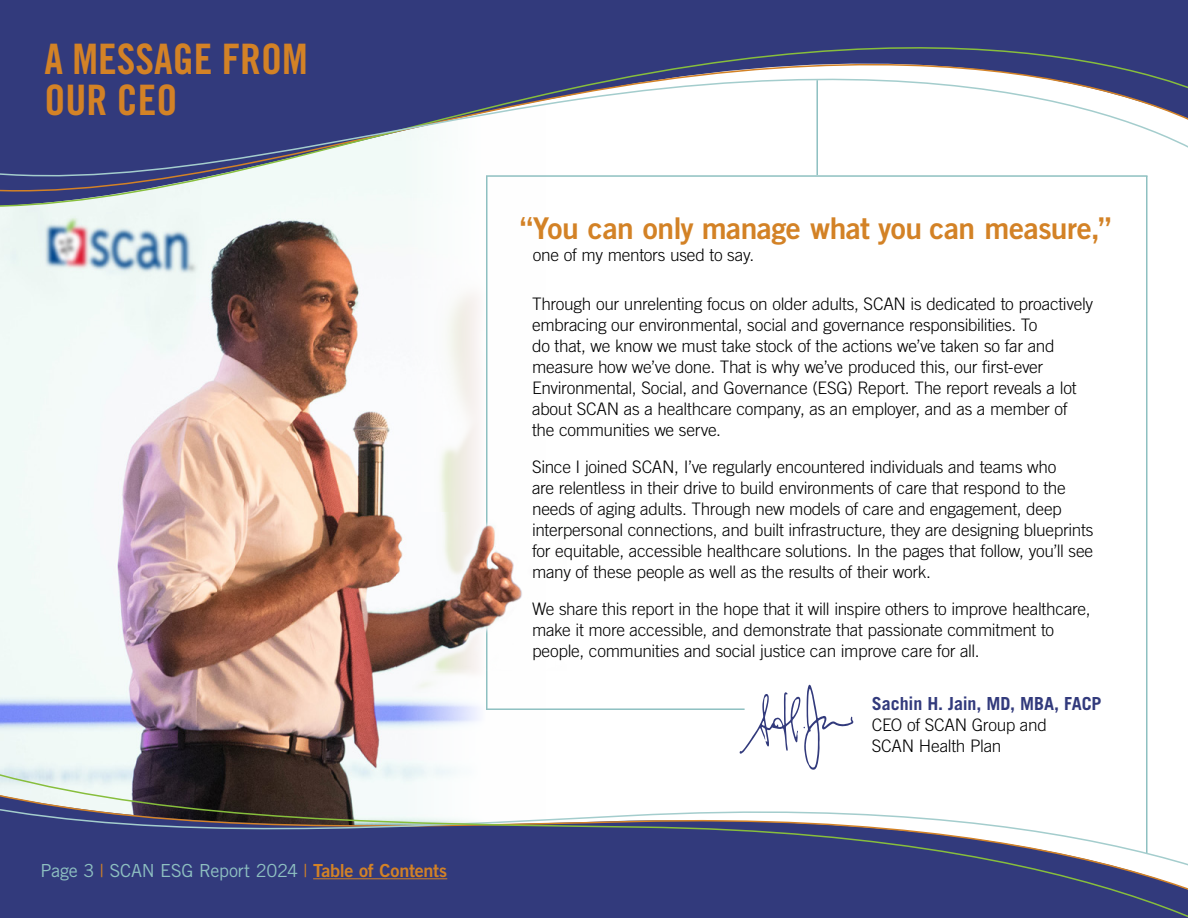
<style>
.page{position:relative;width:1188px;height:918px;background:#fff}
.page>*{position:absolute;margin:0;border:0;box-sizing:border-box;transform-origin:0 0}
.t1{font:42px "Trade Gothic LT Std Bd Cn 20";color:#d38226}
.t2{font:30px "Trade Gothic LT Std Bd 2";letter-spacing:-.015em;color:#d38226}
.t3{font:18px "Trade Gothic LT Std";letter-spacing:-.015em;color:#8ec0c1}
.t4{font:700 18px "Trade Gothic LT Std";letter-spacing:-.01em;color:#323a7c}
.t5{font:300 17.25px/21px "Trade Gothic LT Std";letter-spacing:-.02em;color:#000}
.s1{color:#d38226}
.s2{font-family:"Trade Gothic LT Std Bd 2";color:#d38226}
</style>
<div class="page">
<img style="left:0;top:226px;width:480px;height:546px">
<hr style="left:486px;top:708px;width:259px;height:2px;background:#8ec0c1">
<svg style="left:740px;top:685px;width:113px;height:85px"></svg>
<hr style="left:1146px;top:176px;width:2px;height:677px;background:#8ec0c1">
<hr style="left:486px;top:176px;width:2px;height:534px;background:#8ec0c1">
<svg style="left:0;top:212px;width:1148px;height:14px"></svg>
<svg style="left:0;top:0;width:1188px;height:212px"></svg>
<svg style="left:0;top:28px;width:1188px;height:164px"></svg>
<svg style="left:0;top:772px;width:1188px;height:146px"></svg>
<img style="left:396px;top:512px;width:126px;height:159px">
<p class="t1" style="left:44px;top:34px;width:265px">A MESSAGE FROM</p>
<p class="t1" style="left:44px;top:74px;width:134px">OUR CEO</p>
<p class="t3" style="left:40px;top:860px;width:408px">Page 3 <span class="s1">|</span> SCAN ESG Report 2024 <span class="s1">|</span> <span class="s2">Table of Contents</span></p>
<p class="t2" style="left:520px;top:210px;width:593px">“You can only manage what you can measure,”</p>
<p class="t5" style="left:533px;top:245px;width:223px">one of my mentors used to say.</p>
<p class="t5" style="left:532px;top:293px;width:563px">Through our unrelenting focus on older adults, SCAN is dedicated to proactively embracing our environmental, social and governance responsibilities. To<br>do that, we know we must take stock of the actions we’ve taken so far and measure how we’ve done. That is why we’ve produced this, our first-ever Environmental, Social, and Governance (ESG) Report. The report reveals a lot about SCAN as a healthcare company, as an employer, and as a member of the communities we serve.</p>
<p class="t5" style="left:532px;top:456px;width:563px">Since I joined SCAN, I’ve regularly encountered individuals and teams who<br>are relentless in their drive to build environments of care that respond to the needs of aging adults. Through new models of care and engagement, deep interpersonal connections, and built infrastructure, they are designing blueprints for equitable, accessible healthcare solutions. In the pages that follow, you’ll see many of these people as well as the results of their work.</p>
<p class="t5" style="left:532px;top:598px;width:560px">We share this report in the hope that it will inspire others to improve healthcare, make it more accessible, and demonstrate that passionate commitment to people, communities and social justice can improve care for all.</p>
<p class="t4" style="left:872px;top:693px;width:231px">Sachin H. Jain, MD, MBA, FACP</p>
<p class="t5" style="left:872px;top:714px;width:177px">CEO of SCAN Group and<br>SCAN Health Plan</p>
</div>
